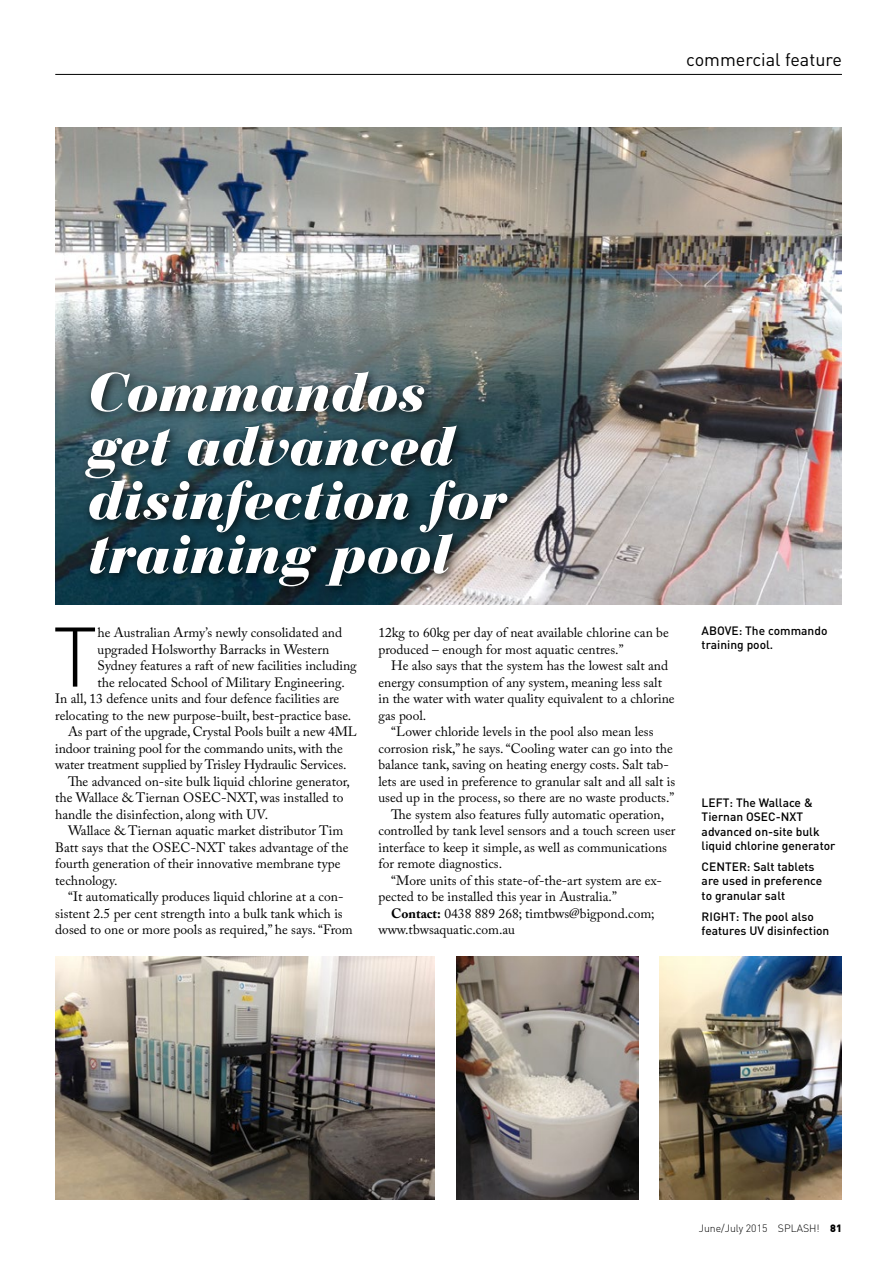
<style>
.page{position:relative;width:893px;height:1263px;background:#fff}
.page>*{position:absolute;margin:0;border:0;box-sizing:border-box;transform-origin:0 0}
.t1{font:300 82.95px "DIN";color:#000}
.t2{font:italic 900 54px/54px "Bauer Bodoni";letter-spacing:-.01em;color:#fff}
.t3{font:18px "DIN";color:#000}
.t4{font:13.5px/16.5px "Adobe Caslon Pro";color:#000}
.t5{font:500 12px/14.4px "DIN";color:#000}
.t6{font:300 10.5px "DIN";color:#000}
.s1{font-weight:700}
.s2{font-weight:900}
</style>
<div class="page">
<img style="left:55px;top:128px;width:787px;height:477px">
<img style="left:55px;top:956px;width:380px;height:243px">
<img style="left:456px;top:956px;width:182px;height:243px">
<img style="left:660px;top:956px;width:182px;height:243px">
<div style="left:79px;top:366px;width:440px;height:232px;background:#000;opacity:.75"></div>
<hr style="left:55px;top:74px;width:787px;height:1px;background:#000">
<h3 class="t3" style="left:686px;top:48px;width:157px">commercial feature</h3>
<h2 class="t2" style="left:87px;top:365px;width:420px">Commandos get advanced disinfection for training pool</h2>
<h1 class="t1" style="left:53px;top:606px;width:46px">T</h1>
<p class="t4" style="left:98px;top:624px;width:246px">he Australian Army’s newly consolidated and</p>
<p class="t4" style="left:98px;top:641px;width:233px">upgraded Holsworthy Barracks in Western</p>
<p class="t4" style="left:98px;top:657px;width:261px">Sydney features a raft of new facilities including</p>
<p class="t4" style="left:98px;top:674px;width:249px">the relocated School of Military Engineering.</p>
<p class="t4" style="left:55px;top:690px;width:285px">In all, 13 defence units and four defence facilities are</p>
<p class="t4" style="left:55px;top:707px;width:298px">relocating to the new purpose-built, best-practice base.</p>
<p class="t4" style="left:68px;top:723px;width:290px">As part of the upgrade, Crystal Pools built a new 4ML</p>
<p class="t4" style="left:55px;top:740px;width:289px">indoor training pool for the commando units, with the</p>
<p class="t4" style="left:55px;top:756px;width:293px">water treatment supplied by Trisley Hydraulic Services.</p>
<p class="t4" style="left:68px;top:773px;width:283px">The advanced on-site bulk liquid chlorine generator,</p>
<p class="t4" style="left:55px;top:789px;width:290px">the Wallace &amp; Tiernan OSEC-NXT, was installed to</p>
<p class="t4" style="left:55px;top:806px;width:215px">handle the disinfection, along with UV.</p>
<p class="t4" style="left:68px;top:822px;width:277px">Wallace &amp; Tiernan aquatic market distributor Tim</p>
<p class="t4" style="left:55px;top:839px;width:295px">Batt says that the OSEC-NXT takes advantage of the</p>
<p class="t4" style="left:55px;top:855px;width:287px">fourth generation of their innovative membrane type</p>
<p class="t4" style="left:55px;top:872px;width:64px">technology.</p>
<p class="t4" style="left:68px;top:888px;width:277px">“It automatically produces liquid chlorine at a con-</p>
<p class="t4" style="left:55px;top:905px;width:289px">sistent 2.5 per cent strength into a bulk tank which is</p>
<p class="t4" style="left:55px;top:921px;width:299px">dosed to one or more pools as required,” he says. “From</p>
<p class="t4" style="left:378px;top:624px;width:292px">12kg to 60kg per day of neat available chlorine can be produced – enough for most aquatic centres.”</p>
<p class="t4" style="left:391px;top:657px;width:278px">He also says that the system has the lowest salt and</p>
<p class="t4" style="left:378px;top:674px;width:285px">energy consumption of any system, meaning less salt</p>
<p class="t4" style="left:378px;top:690px;width:298px">in the water with water quality equivalent to a chlorine</p>
<p class="t4" style="left:378px;top:707px;width:49px">gas pool.</p>
<p class="t4" style="left:391px;top:723px;width:264px">“Lower chloride levels in the pool also mean less</p>
<p class="t4" style="left:378px;top:740px;width:296px">corrosion risk,” he says. “Cooling water can go into the</p>
<p class="t4" style="left:378px;top:756px;width:292px">balance tank, saving on heating energy costs. Salt tab-</p>
<p class="t4" style="left:378px;top:773px;width:298px">lets are used in preference to granular salt and all salt is</p>
<p class="t4" style="left:378px;top:789px;width:298px">used up in the process, so there are no waste products.”</p>
<p class="t4" style="left:391px;top:806px;width:274px">The system also features fully automatic operation,</p>
<p class="t4" style="left:378px;top:822px;width:298px">controlled by tank level sensors and a touch screen user</p>
<p class="t4" style="left:378px;top:839px;width:290px">interface to keep it simple, as well as communications</p>
<p class="t4" style="left:378px;top:855px;width:125px">for remote diagnostics.</p>
<p class="t4" style="left:391px;top:872px;width:272px">“More units of this state-of-the-art system are ex-</p>
<p class="t4" style="left:378px;top:888px;width:240px">pected to be installed this year in Australia.”</p>
<p class="t4" style="left:391px;top:905px;width:265px"><span class="s1">Contact:</span> 0438 889 268; timtbws@bigpond.com;</p>
<p class="t4" style="left:378px;top:921px;width:138px">www.tbwsaquatic.com.au</p>
<p class="t5" style="left:702px;top:623px;width:127px">ABOVE: The commando training pool.</p>
<p class="t5" style="left:702px;top:795px;width:135px">LEFT: The Wallace &amp;<br>Tiernan OSEC-NXT advanced on-site bulk liquid chlorine generator</p>
<p class="t5" style="left:702px;top:859px;width:122px">CENTER: Salt tablets are used in preference to granular salt</p>
<p class="t5" style="left:702px;top:908px;width:129px">RIGHT: The pool also features UV disinfection</p>
<p class="t6" style="left:699px;top:1222px;width:145px">June/July 2015 SPLASH! <span class="s2">81</span></p>
</div>
